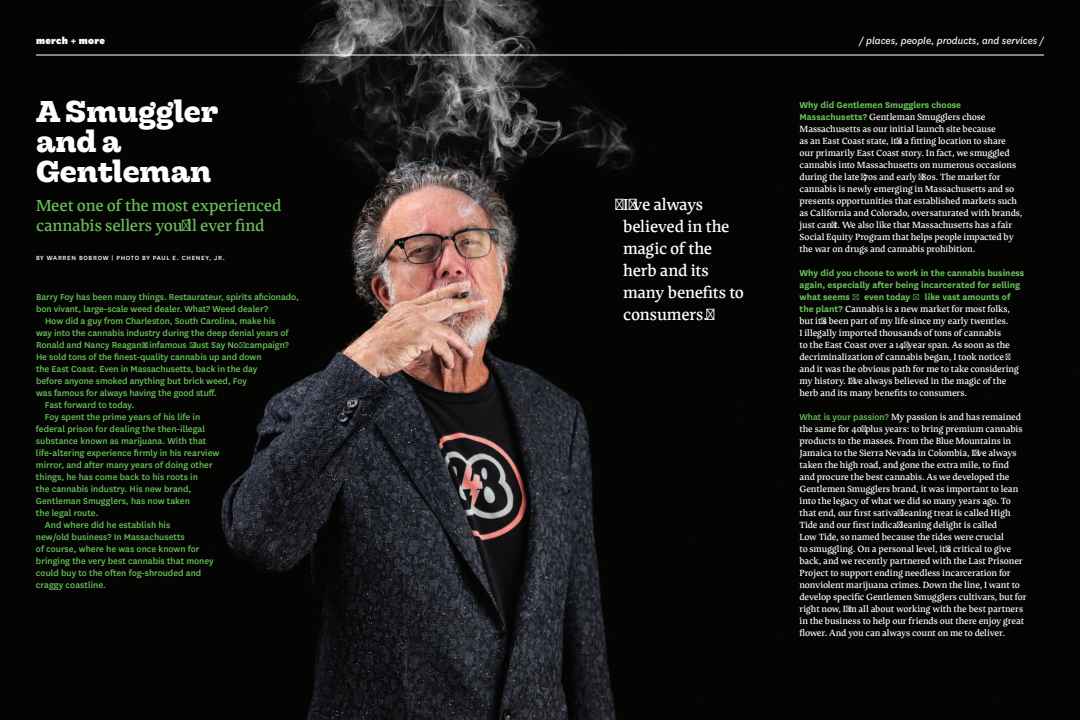
<style>
.page{position:relative;width:1080px;height:720px;background:#fff}
.page>*{position:absolute;margin:0;border:0;box-sizing:border-box;transform-origin:0 0}
.t1{font:800 30px/30px "Hernandez Niu";color:#fff}
.t2{font:600 16px/22px "Cahuenga";letter-spacing:-.01em;color:#fff}
.t3{font:600 16px/20px "Cahuenga";letter-spacing:-.01em;color:#68be5a}
.t4{font:italic 11px "National";color:#fff}
.t5{font:900 11px "National";letter-spacing:.03em;color:#fff}
.t6{font:500 10px "National";letter-spacing:-.005em;color:#68be5a}
.t7{font:700 10px/12px "National";color:#68be5a}
.t8{font:600 9px/12px "Cahuenga";letter-spacing:-.01em;color:#fff}
.t9{font:500 7px "National";letter-spacing:.1em;color:#fff}
.s1{font-weight:400}
.s2{font-family:"National";font-weight:700;font-size:10px;color:#68be5a}
.s3{font-family:"National";font-weight:500;font-size:10px;color:#68be5a}
</style>
<div class="page">
<img style="left:0;top:0;width:1080px;height:720px">
<hr style="left:36px;top:55px;width:1008px;height:1px;background:#fff">
<p class="t5" style="left:36px;top:33px;width:70px">merch + more</p>
<p class="t4" style="left:860px;top:34px;width:186px">/ places, people, products, and services /</p>
<h1 class="t1" style="left:36px;top:97px;width:184px">A Smuggler and a<br>Gentleman</h1>
<h2 class="t3" style="left:36px;top:195px;width:247px">Meet one of the most experienced cannabis sellers youíll ever find</h2>
<p class="t9" style="left:36px;top:253px;width:190px">BY WARREN BOBROW | PHOTO BY PAUL E. CHENEY, JR.</p>
<p class="t6" style="left:36px;top:290px;width:264px">Barry Foy has been many things. Restaurateur, spirits aficionado,</p>
<p class="t6" style="left:36px;top:302px;width:234px">bon vivant, large-scale weed dealer. What? Weed dealer?</p>
<p class="t6" style="left:45px;top:314px;width:232px">How did a guy from Charleston, South Carolina, make his</p>
<p class="t6" style="left:36px;top:326px;width:254px">way into the cannabis industry during the deep denial years of</p>
<p class="t6" style="left:36px;top:338px;width:254px">Ronald and Nancy Reaganís infamous ìJust Say Noîcampaign?</p>
<p class="t6" style="left:36px;top:350px;width:227px">He sold tons of the finest-quality cannabis up and down</p>
<p class="t6" style="left:36px;top:362px;width:223px">the East Coast. Even in Massachusetts, back in the day</p>
<p class="t6" style="left:36px;top:374px;width:213px">before anyone smoked anything but brick weed, Foy</p>
<p class="t6" style="left:36px;top:386px;width:183px">was famous for always having the good stuff.</p>
<p class="t6" style="left:45px;top:398px;width:91px">Fast forward to today.</p>
<p class="t6" style="left:45px;top:410px;width:157px">Foy spent the prime years of his life in</p>
<p class="t6" style="left:36px;top:422px;width:171px">federal prison for dealing the then-illegal</p>
<p class="t6" style="left:36px;top:434px;width:172px">substance known as marijuana. With that</p>
<p class="t6" style="left:36px;top:446px;width:185px">life-altering experience firmly in his rearview</p>
<p class="t6" style="left:36px;top:458px;width:178px">mirror, and after many years of doing other</p>
<p class="t6" style="left:36px;top:470px;width:163px">things, he has come back to his roots in</p>
<p class="t6" style="left:36px;top:482px;width:157px">the cannabis industry. His new brand,</p>
<p class="t6" style="left:36px;top:494px;width:155px">Gentleman Smugglers, has now taken</p>
<p class="t6" style="left:36px;top:506px;width:64px">the legal route.</p>
<p class="t6" style="left:45px;top:518px;width:127px">And where did he establish his</p>
<p class="t6" style="left:36px;top:530px;width:150px">new/old business? In Massachusetts</p>
<p class="t6" style="left:36px;top:542px;width:165px">of course, where he was once known for</p>
<p class="t6" style="left:36px;top:554px;width:179px">bringing the very best cannabis that money</p>
<p class="t6" style="left:36px;top:566px;width:167px">could buy to the often fog-shrouded and</p>
<p class="t6" style="left:36px;top:578px;width:72px">craggy coastline<span class="s1">.</span></p>
<h2 class="t2" style="left:623px;top:193px;width:123px;text-indent:-8px">ìIíve always believed in the magic of the herb and its many benefits to consumers.î</h2>
<p class="t7" style="left:800px;top:98px;width:163px">Why did Gentlemen Smugglers choose</p>
<p class="t8" style="left:800px;top:111px;width:224px"><span class="s2">Massachusetts?</span> Gentleman Smugglers chose Massachusetts as our initial launch site because<br>as an East Coast state, itís a fitting location to share our primarily East Coast story. In fact, we smuggled cannabis into Massachusetts on numerous occasions during the late í70s and early í80s. The market for cannabis is newly emerging in Massachusetts and so presents opportunities that established markets such as California and Colorado, oversaturated with brands, just canít. We also like that Massachusetts has a fair Social Equity Program that helps people impacted by the war on drugs and cannabis prohibition.</p>
<p class="t7" style="left:800px;top:266px;width:226px">Why did you choose to work in the cannabis business again, especially after being incarcerated for selling what seems ó even today ó like vast amounts of</p>
<p class="t8" style="left:800px;top:303px;width:221px"><span class="s2">the plant?</span> Cannabis is a new market for most folks, but itís been part of my life since my early twenties.<br>I illegally imported thousands of tons of cannabis<br>to the East Coast over a 14≠year span. As soon as the decriminalization of cannabis began, I took notice ó and it was the obvious path for me to take considering my history. Iíve always believed in the magic of the herb and its many benefits to consumers.</p>
<p class="t8" style="left:800px;top:411px;width:229px"><span class="s3">What is your passion?</span> My passion is and has remained the same for 40≠plus years: to bring premium cannabis products to the masses. From the Blue Mountains in Jamaica to the Sierra Nevada in Colombia, Iíve always taken the high road, and gone the extra mile, to find and procure the best cannabis. As we developed the Gentlemen Smugglers brand, it was important to lean into the legacy of what we did so many years ago. To that end, our first sativa≠leaning treat is called High Tide and our first indica≠leaning delight is called<br>Low Tide, so named because the tides were crucial<br>to smuggling. On a personal level, itís critical to give back, and we recently partnered with the Last Prisoner Project to support ending needless incarceration for nonviolent marijuana crimes. Down the line, I want to develop specific Gentlemen Smugglers cultivars, but for right now, Iím all about working with the best partners in the business to help our friends out there enjoy great flower. And you can always count on me to deliver.</p>
</div>
